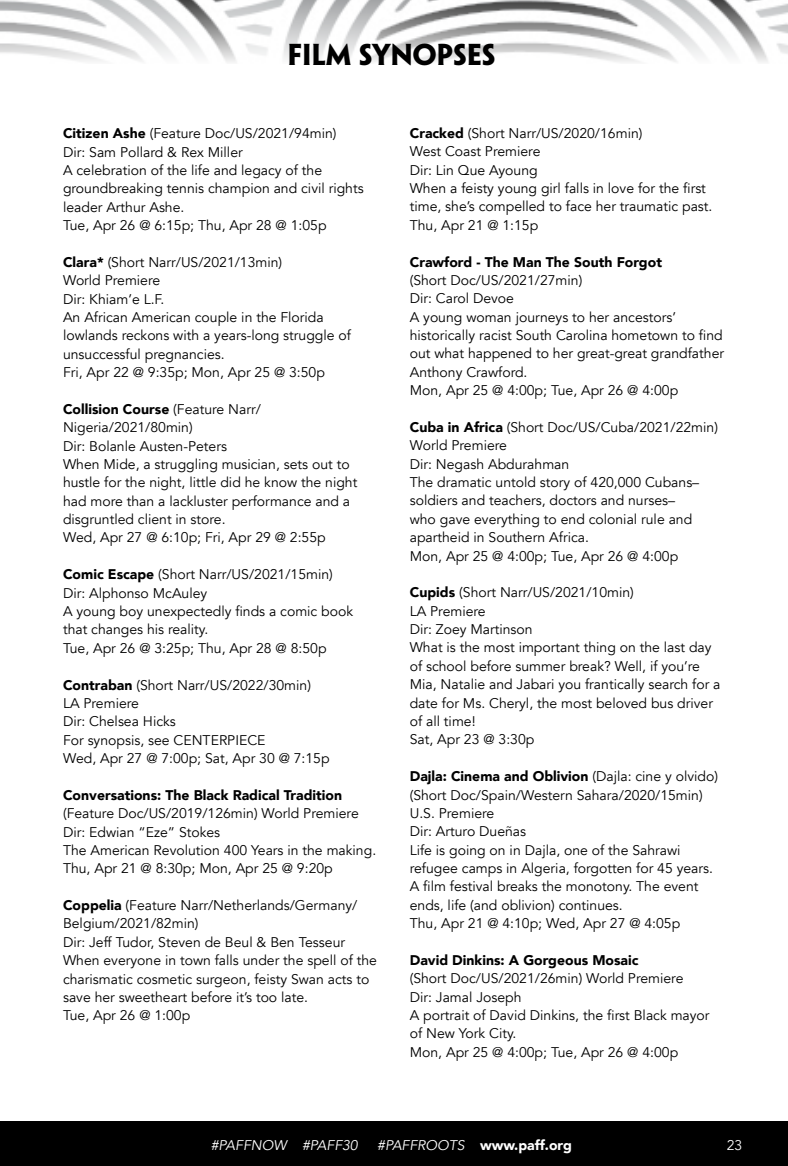
<style>
.page{position:relative;width:788px;height:1166px;background:#fff}
.page>*{position:absolute;margin:0;border:0;box-sizing:border-box;transform-origin:0 0}
.t1{font:700 27.12px "Penumbra Flare Std";letter-spacing:-.01em;color:#000}
.t2{font:14px/18.4px "Avenir";color:#000}
.t3{font:900 14px "Avenir";color:#000}
.t4{font:900 14px "Avenir";color:#fff}
.t5{font:italic 14px "Avenir";color:#fff}
.t6{font:14px "Avenir";color:#fff}
.s1{font-weight:900}
.s2{font-weight:400;font-style:italic}
</style>
<div class="page">
<div style="left:0;top:1121px;width:788px;height:45px;background:#000"></div>
<img style="left:0;top:0;width:788px;height:62px">
<h1 class="t1" style="left:287px;top:38px;width:210px">FILM SYNOPSES</h1>
<p class="t2" style="left:63px;top:124px;width:302px"><span class="s1">Citizen Ashe</span> (Feature Doc/US/2021/94min)<br>Dir: Sam Pollard &amp; Rex Miller<br>A celebration of the life and legacy of the groundbreaking tennis champion and civil rights leader Arthur Ashe.<br>Tue, Apr 26 @ 6:15p; Thu, Apr 28 @ 1:05p</p>
<p class="t2" style="left:63px;top:253px;width:289px"><span class="s1">Clara*</span> (Short Narr/US/2021/13min)<br>World Premiere<br>Dir: Khiam’e L.F.<br>An African American couple in the Florida lowlands reckons with a years-long struggle of unsuccessful pregnancies.<br>Fri, Apr 22 @ 9:35p; Mon, Apr 25 @ 3:50p</p>
<p class="t2" style="left:63px;top:400px;width:296px"><span class="s1">Collision Course</span> (Feature Narr/ Nigeria/2021/80min)<br>Dir: Bolanle Austen-Peters<br>When Mide, a struggling musician, sets out to hustle for the night, little did he know the night had more than a lackluster performance and a disgruntled client in store.<br>Wed, Apr 27 @ 6:10p; Fri, Apr 29 @ 2:55p</p>
<p class="t2" style="left:63px;top:565px;width:291px"><span class="s1">Comic Escape</span> (Short Narr/US/2021/15min)<br>Dir: Alphonso McAuley<br>A young boy unexpectedly finds a comic book that changes his reality.<br>Tue, Apr 26 @ 3:25p; Thu, Apr 28 @ 8:50p</p>
<p class="t2" style="left:63px;top:675px;width:268px"><span class="s1">Contraban</span> (Short Narr/US/2022/30min)<br>LA Premiere<br>Dir: Chelsea Hicks<br>For synopsis, see CENTERPIECE<br>Wed, Apr 27 @ 7:00p; Sat, Apr 30 @ 7:15p</p>
<p class="t3" style="left:63px;top:783px;width:280px">Conversations: The Black Radical Tradition</p>
<p class="t2" style="left:63px;top:804px;width:314px">(Feature Doc/US/2019/126min) World Premiere Dir: Edwian “Eze” Stokes<br>The American Revolution 400 Years in the making.<br>Thu, Apr 21 @ 8:30p; Mon, Apr 25 @ 9:20p</p>
<p class="t2" style="left:63px;top:896px;width:315px"><span class="s1">Coppelia</span> (Feature Narr/Netherlands/Germany/ Belgium/2021/82min)<br>Dir: Jeff Tudor, Steven de Beul &amp; Ben Tesseur When everyone in town falls under the spell of the charismatic cosmetic surgeon, feisty Swan acts to save her sweetheart before it’s too late.<br>Tue, Apr 26 @ 1:00p</p>
<p class="t2" style="left:410px;top:124px;width:304px"><span class="s1">Cracked</span> (Short Narr/US/2020/16min)<br>West Coast Premiere<br>Dir: Lin Que Ayoung<br>When a feisty young girl falls in love for the first time, she’s compelled to face her traumatic past.<br>Thu, Apr 21 @ 1:15p</p>
<p class="t3" style="left:410px;top:250px;width:254px">Crawford - The Man The South Forgot</p>
<p class="t2" style="left:410px;top:271px;width:316px">(Short Doc/US/2021/27min)<br>Dir: Carol Devoe<br>A young woman journeys to her ancestors’ historically racist South Carolina hometown to find out what happened to her great-great grandfather Anthony Crawford.<br>Mon, Apr 25 @ 4:00p; Tue, Apr 26 @ 4:00p</p>
<p class="t2" style="left:410px;top:418px;width:310px"><span class="s1">Cuba in Africa</span> (Short Doc/US/Cuba/2021/22min)<br>World Premiere<br>Dir: Negash Abdurahman<br>The dramatic untold story of 420,000 Cubans– soldiers and teachers, doctors and nurses–<br>who gave everything to end colonial rule and apartheid in Southern Africa.<br>Mon, Apr 25 @ 4:00p; Tue, Apr 26 @ 4:00p</p>
<p class="t2" style="left:410px;top:583px;width:312px"><span class="s1">Cupids</span> (Short Narr/US/2021/10min)<br>LA Premiere<br>Dir: Zoey Martinson<br>What is the most important thing on the last day of school before summer break? Well, if you’re<br>Mia, Natalie and Jabari you frantically search for a date for Ms. Cheryl, the most beloved bus driver of all time!<br>Sat, Apr 23 @ 3:30p</p>
<p class="t2" style="left:410px;top:767px;width:310px"><span class="s1">Dajla: Cinema and Oblivion</span> (Dajla: cine y olvido) (Short Doc/Spain/Western Sahara/2020/15min)<br>U.S. Premiere<br>Dir: Arturo Dueñas<br>Life is going on in Dajla, one of the Sahrawi refugee camps in Algeria, forgotten for 45 years.<br>A film festival breaks the monotony. The event ends, life (and oblivion) continues.<br>Thu, Apr 21 @ 4:10p; Wed, Apr 27 @ 4:05p</p>
<p class="t3" style="left:410px;top:948px;width:230px">David Dinkins: A Gorgeous Mosaic</p>
<p class="t2" style="left:410px;top:969px;width:301px">(Short Doc/US/2021/26min) World Premiere<br>Dir: Jamal Joseph<br>A portrait of David Dinkins, the first Black mayor of New York City.<br>Mon, Apr 25 @ 4:00p; Tue, Apr 26 @ 4:00p</p>
<p class="t5" style="left:211px;top:1137px;width:148px">#PAFFNOW #PAFF30</p>
<p class="t4" style="left:377px;top:1133px;width:196px"><span class="s2">#PAFFROOTS</span> www.paff.org</p>
<p class="t6" style="left:726px;top:1137px;width:17px">23</p>
</div>
